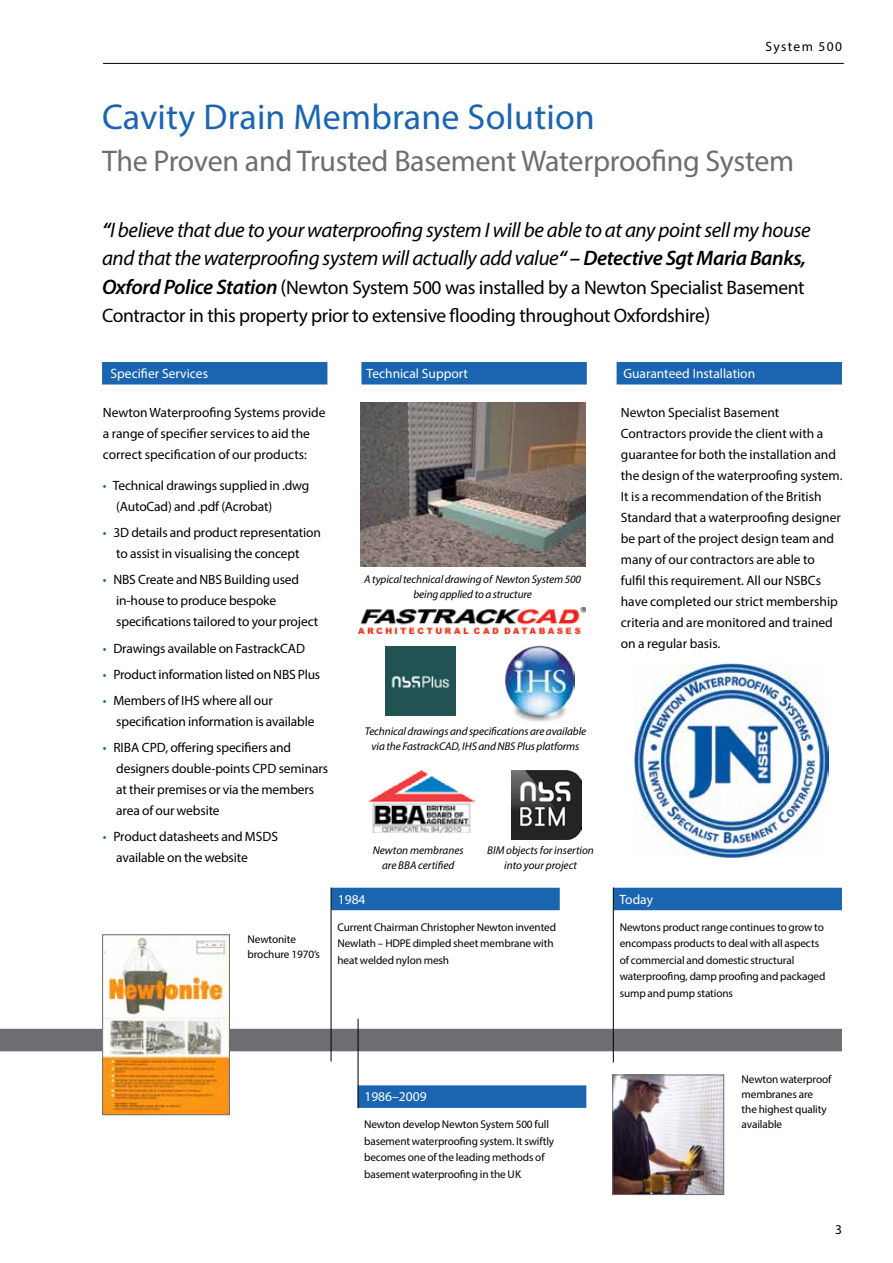
<style>
.page{position:relative;width:893px;height:1263px;background:#fff}
.page>*{position:absolute;margin:0;border:0;box-sizing:border-box;transform-origin:0 0}
.t1{font:36px "Myriad Pro";letter-spacing:.005em;color:#1b65b0}
.t2{font:30px "Myriad Pro";letter-spacing:-.01em;color:#6d6e71}
.t3{font:italic 21px/28.5px "Myriad Pro";letter-spacing:-.02em;color:#000}
.t4{font:19.5px/28.5px "Myriad Pro";letter-spacing:-.02em;color:#000}
.t5{font:13.5px/21px "Myriad Pro";letter-spacing:-.01em;color:#000}
.t6{font:13.5px "Myriad Pro";color:#fff}
.t7{font:13.5px "Myriad Pro";letter-spacing:.1em;color:#000}
.t8{font:11.25px/16.5px "Myriad Pro";letter-spacing:-.01em;color:#000}
.t9{font:italic 11.25px/15px "Myriad Pro";letter-spacing:-.01em;color:#000;text-align:center}
.s1{font-weight:600}
.s2{font-weight:600;font-style:italic;font-size:21px}
.s3{font-size:21px}
.s4{color:#1b65b0}
</style>
<div class="page">
<div style="left:0;top:1029px;width:842px;height:22px;background:#6d6e71"></div>
<div style="left:331px;top:888px;width:229px;height:22px;background:#1b65b0"></div>
<div style="left:358px;top:1085px;width:228px;height:23px;background:#1b65b0"></div>
<hr style="left:331px;top:887px;width:1px;height:174px;background:#000">
<hr style="left:358px;top:1019px;width:1px;height:89px;background:#000">
<div style="left:613px;top:888px;width:229px;height:22px;background:#1b65b0"></div>
<hr style="left:613px;top:887px;width:1px;height:175px;background:#000">
<img style="left:104px;top:936px;width:124px;height:177px">
<div style="left:102px;top:934px;width:128px;height:181px;border:1px solid #6d6e71"></div>
<div style="left:617px;top:362px;width:225px;height:22px;background:#1b65b0"></div>
<img style="left:614px;top:1076px;width:108px;height:117px">
<div style="left:612px;top:1074px;width:112px;height:121px;border:1px solid #6d6e71"></div>
<hr style="left:103px;top:63px;width:741px;height:1px;background:#000">
<img style="left:361px;top:402px;width:224px;height:165px">
<img style="left:504px;top:645px;width:70px;height:78px">
<img style="left:634px;top:664px;width:194px;height:194px">
<img style="left:359px;top:607px;width:227px;height:26px">
<img style="left:369px;top:771px;width:105px;height:61px">
<div style="left:102px;top:362px;width:225px;height:22px;background:#1b65b0"></div>
<div style="left:361px;top:362px;width:226px;height:22px;background:#1b65b0"></div>
<img style="left:385px;top:646px;width:70px;height:69px">
<img style="left:511px;top:771px;width:70px;height:69px">
<p class="t7" style="left:766px;top:38px;width:78px">System 500</p>
<h1 class="t1" style="left:102px;top:95px;width:494px">Cavity Drain Membrane Solution</h1>
<h2 class="t2" style="left:102px;top:142px;width:694px">The Proven and Trusted Basement Waterproofing System</h2>
<h3 class="t3" style="left:102px;top:215px;width:710px"><span class="s1">“</span>I believe that due to your waterproofing system I will be able to at any point sell my house and that the waterproofing system will actually add value<span class="s1">“ – Detective Sgt Maria Banks,</span></h3>
<h3 class="t4" style="left:102px;top:273px;width:704px"><span class="s2">Oxford Police Station</span> <span class="s3">(</span>Newton System 500 was installed by a Newton Specialist Basement<br>Contractor in this property prior to extensive flooding throughout Oxfordshire<span class="s3">)</span></h3>
<p class="t6" style="left:111px;top:365px;width:99px">Specifier Services</p>
<p class="t6" style="left:367px;top:365px;width:103px">Technical Support</p>
<p class="t5" style="left:103px;top:401px;width:224px">Newton Waterproofing Systems provide a range of specifier services to aid the correct specification of our products:</p>
<p class="t5" style="left:116px;top:475px;width:195px;text-indent:-13px"><span class="s4">•</span> Technical drawings supplied in .dwg (AutoCad) and .pdf (Acrobat)</p>
<p class="t5" style="left:103px;top:522px;width:220px;text-align:center"><span class="s4">•</span> 3D details and product representation to assist in visualising the concept</p>
<p class="t5" style="left:116px;top:569px;width:203px;text-indent:-13px"><span class="s4">•</span> NBS Create and NBS Building used in-house to produce bespoke specifications tailored to your project</p>
<p class="t5" style="left:103px;top:637px;width:204px"><span class="s4">•</span> Drawings available on FastrackCAD</p>
<p class="t5" style="left:103px;top:663px;width:219px"><span class="s4">•</span> Product information listed on NBS Plus</p>
<p class="t5" style="left:116px;top:689px;width:200px;text-indent:-13px"><span class="s4">•</span> Members of IHS where all our specification information is available</p>
<p class="t5" style="left:116px;top:737px;width:213px;text-indent:-13px"><span class="s4">•</span> RIBA CPD, offering specifiers and designers double-points CPD seminars at their premises or via the members area of our website</p>
<p class="t5" style="left:116px;top:826px;width:163px;text-indent:-13px"><span class="s4">•</span> Product datasheets and MSDS available on the website</p>
<p class="t8" style="left:248px;top:931px;width:74px;line-height:15px">Newtonite brochure 1970’s</p>
<p class="t9" style="left:364px;top:571px;width:218px">A typical technical drawing of Newton System 500 being applied to a structure</p>
<p class="t9" style="left:365px;top:724px;width:223px">Technical drawings and specifications are available via the FastrackCAD, IHS and NBS Plus platforms</p>
<p class="t9" style="left:373px;top:842px;width:93px">Newton membranes are BBA certified</p>
<p class="t9" style="left:487px;top:842px;width:108px">BIM objects for insertion into your project</p>
<p class="t6" style="left:338px;top:891px;width:29px">1984</p>
<p class="t8" style="left:337px;top:918px;width:220px">Current Chairman Christopher Newton invented<br>Newlath – HDPE dimpled sheet membrane with heat welded nylon mesh</p>
<p class="t6" style="left:623px;top:365px;width:133px">Guaranteed Installation</p>
<p class="t5" style="left:621px;top:401px;width:223px">Newton Specialist Basement Contractors provide the client with a guarantee for both the installation and the design of the waterproofing system.<br>It is a recommendation of the British Standard that a waterproofing designer be part of the project design team and many of our contractors are able to fulfil this requirement. All our NSBCs have completed our strict membership criteria and are monitored and trained on a regular basis.</p>
<p class="t6" style="left:619px;top:891px;width:35px">Today</p>
<p class="t8" style="left:620px;top:918px;width:207px">Newtons product range continues to grow to encompass products to deal with all aspects of commercial and domestic structural waterproofing, damp proofing and packaged sump and pump stations</p>
<p class="t6" style="left:364px;top:1088px;width:64px">1986–2009</p>
<p class="t8" style="left:364px;top:1116px;width:192px">Newton develop Newton System 500 full basement waterproofing system. It swiftly becomes one of the leading methods of basement waterproofing in the UK</p>
<p class="t8" style="left:742px;top:1072px;width:91px;line-height:15px">Newton waterproof membranes are<br>the highest quality available</p>
<p class="t5" style="left:835px;top:1218px;width:8px">3</p>
</div>
